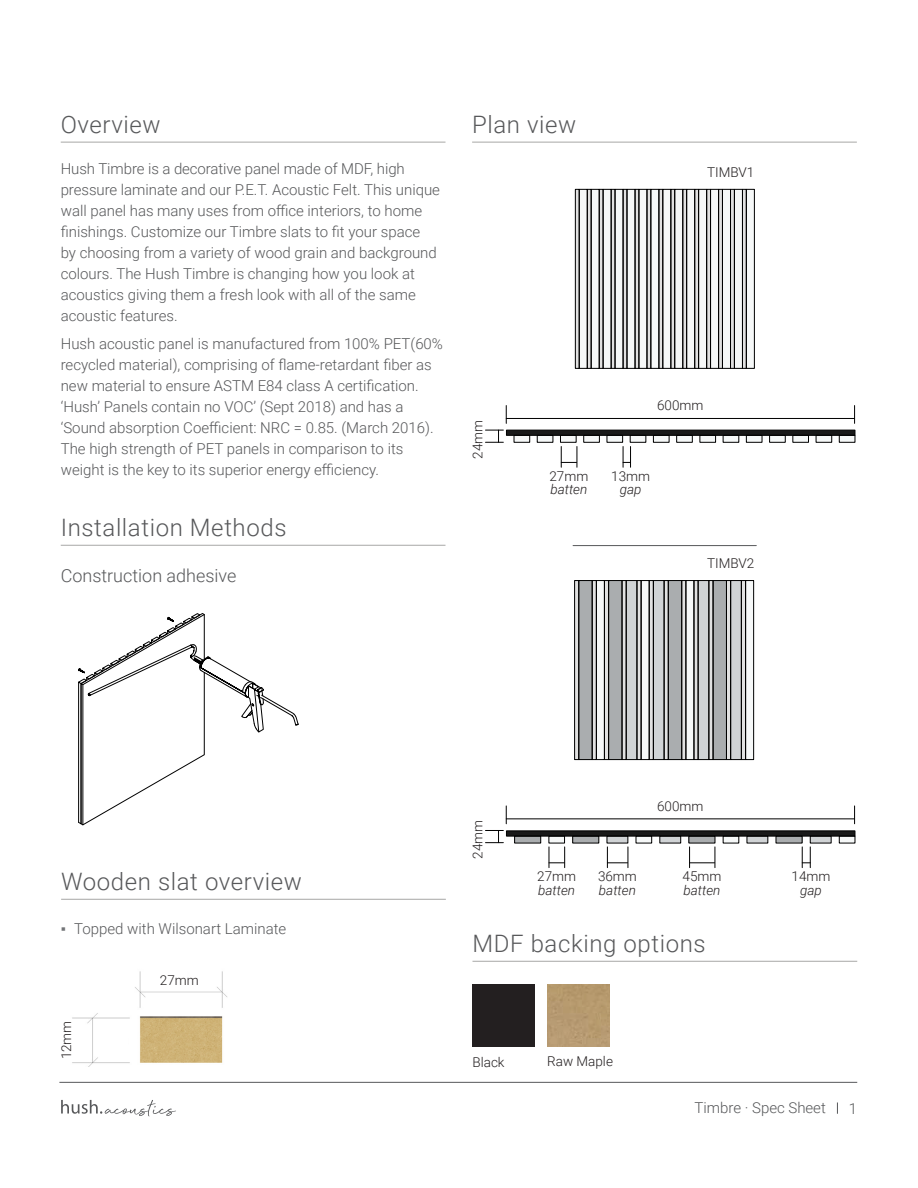
<style>
.page{position:relative;width:918px;height:1188px;background:#fff}
.page>*{position:absolute;margin:0;border:0;box-sizing:border-box;transform-origin:0 0}
.Subheader{font:300 24px "Roboto";letter-spacing:.025em;color:#57585a}
.Product_-_Header{font:300 18px "Roboto";color:#57585a}
.Hush_-_Body__blk{font:300 15px/21px "Roboto";color:#57585a}
.Body{font:300 13.5px "Roboto";color:#231f20}
.Body-2{font:italic 300 13.5px "Roboto";color:#231f20}
.s1{font-family:"Arial";font-weight:400;color:#727477}
</style>
<div class="page">
<svg style="left:837px;top:1102px;width:1px;height:12px"></svg>
<hr style="left:59px;top:1082px;width:798px;height:1px;background:#57585a">
<svg style="left:61px;top:1100px;width:115px;height:16px"></svg>
<hr style="left:61px;top:142px;width:385px;height:1px;background:#a7a7a6">
<hr style="left:61px;top:899px;width:385px;height:1px;background:#a7a7a6">
<hr style="left:61px;top:545px;width:385px;height:1px;background:#a7a7a6">
<svg style="left:78px;top:613px;width:221px;height:212px"></svg>
<img style="left:72px;top:971px;width:155px;height:95px">
<div style="left:174px;top:968px;width:13px;height:17px;background:#fff"></div>
<div style="left:101px;top:1032px;width:27px;height:16px;background:#fff"></div>
<hr style="left:472px;top:961px;width:385px;height:1px;background:#a7a7a6">
<div style="left:547px;top:985px;width:62px;height:62px;background:#b79a70"></div>
<div style="left:472px;top:985px;width:63px;height:62px;background:#231f20"></div>
<hr style="left:472px;top:142px;width:385px;height:1px;background:#a7a7a6">
<div style="left:722px;top:189px;width:9px;height:179px;background:#f6f8f8"></div>
<div style="left:639px;top:189px;width:8px;height:179px;background:#f6f8f8"></div>
<div style="left:663px;top:189px;width:8px;height:179px;background:#f6f8f8"></div>
<div style="left:687px;top:189px;width:8px;height:179px;background:#f6f8f8"></div>
<div style="left:699px;top:189px;width:8px;height:179px;background:#f6f8f8"></div>
<div style="left:734px;top:189px;width:8px;height:179px;background:#f6f8f8"></div>
<div style="left:675px;top:189px;width:8px;height:179px;background:#f6f8f8"></div>
<div style="left:579px;top:189px;width:8px;height:179px;background:#f6f8f8"></div>
<div style="left:603px;top:189px;width:8px;height:179px;background:#f6f8f8"></div>
<div style="left:591px;top:189px;width:8px;height:179px;background:#f6f8f8"></div>
<div style="left:651px;top:189px;width:8px;height:179px;background:#f6f8f8"></div>
<div style="left:627px;top:189px;width:8px;height:179px;background:#f6f8f8"></div>
<div style="left:615px;top:189px;width:8px;height:179px;background:#f6f8f8"></div>
<div style="left:746px;top:189px;width:8px;height:179px;background:#f6f8f8"></div>
<div style="left:711px;top:189px;width:8px;height:179px;background:#f6f8f8"></div>
<div style="left:639px;top:189px;width:8px;height:179px;border:1px solid #000"></div>
<div style="left:663px;top:189px;width:8px;height:179px;border:1px solid #000"></div>
<div style="left:687px;top:189px;width:8px;height:179px;border:1px solid #000"></div>
<div style="left:699px;top:189px;width:8px;height:179px;border:1px solid #000"></div>
<div style="left:734px;top:189px;width:9px;height:179px;border:1px solid #000"></div>
<div style="left:675px;top:189px;width:8px;height:179px;border:1px solid #000"></div>
<div style="left:579px;top:189px;width:8px;height:179px;border:1px solid #000"></div>
<div style="left:603px;top:189px;width:8px;height:179px;border:1px solid #000"></div>
<div style="left:591px;top:189px;width:8px;height:179px;border:1px solid #000"></div>
<div style="left:651px;top:189px;width:8px;height:179px;border:1px solid #000"></div>
<div style="left:615px;top:189px;width:8px;height:179px;border:1px solid #000"></div>
<div style="left:746px;top:189px;width:8px;height:179px;border:1px solid #000"></div>
<div style="left:711px;top:189px;width:8px;height:179px;border:1px solid #000"></div>
<div style="left:659px;top:189px;width:4px;height:179px;border:1px solid #000"></div>
<div style="left:623px;top:189px;width:4px;height:179px;border:1px solid #000"></div>
<div style="left:587px;top:189px;width:4px;height:179px;border:1px solid #000"></div>
<div style="left:695px;top:189px;width:4px;height:179px;border:1px solid #000"></div>
<div style="left:730px;top:189px;width:4px;height:179px;border:1px solid #000"></div>
<div style="left:719px;top:189px;width:4px;height:179px;border:1px solid #000"></div>
<div style="left:707px;top:189px;width:4px;height:179px;border:1px solid #000"></div>
<div style="left:671px;top:189px;width:4px;height:179px;border:1px solid #000"></div>
<div style="left:635px;top:189px;width:4px;height:179px;border:1px solid #000"></div>
<div style="left:611px;top:189px;width:4px;height:179px;border:1px solid #000"></div>
<div style="left:599px;top:189px;width:4px;height:179px;border:1px solid #000"></div>
<div style="left:742px;top:189px;width:4px;height:179px;border:1px solid #000"></div>
<div style="left:575px;top:189px;width:4px;height:179px;border:1px solid #000"></div>
<div style="left:647px;top:189px;width:4px;height:179px;border:1px solid #000"></div>
<div style="left:683px;top:189px;width:4px;height:179px;border:1px solid #000"></div>
<hr style="left:506px;top:418px;width:348px;height:1px;background:#000">
<svg style="left:854px;top:406px;width:1px;height:17px"></svg>
<svg style="left:506px;top:406px;width:1px;height:17px"></svg>
<svg style="left:485px;top:430px;width:370px;height:37px"></svg>
<div style="left:579px;top:581px;width:13px;height:179px;background:#aaadaf"></div>
<div style="left:668px;top:581px;width:14px;height:179px;background:#aaadaf"></div>
<div style="left:609px;top:581px;width:13px;height:179px;background:#aaadaf"></div>
<div style="left:713px;top:581px;width:13px;height:179px;background:#aaadaf"></div>
<div style="left:626px;top:581px;width:11px;height:179px;background:#d0d3d5"></div>
<div style="left:698px;top:581px;width:11px;height:179px;background:#d0d3d5"></div>
<div style="left:653px;top:581px;width:11px;height:179px;background:#d0d3d5"></div>
<div style="left:731px;top:581px;width:10px;height:179px;background:#d0d3d5"></div>
<div style="left:641px;top:581px;width:8px;height:179px;background:#f6f8f8"></div>
<div style="left:746px;top:581px;width:8px;height:179px;background:#f6f8f8"></div>
<div style="left:686px;top:581px;width:8px;height:179px;background:#f6f8f8"></div>
<div style="left:596px;top:581px;width:8px;height:179px;background:#f6f8f8"></div>
<div style="left:741px;top:581px;width:5px;height:179px;background:#e1e1e1"></div>
<div style="left:604px;top:581px;width:5px;height:179px;background:#e1e1e1"></div>
<div style="left:726px;top:581px;width:5px;height:179px;background:#e1e1e1"></div>
<div style="left:668px;top:581px;width:14px;height:179px;border:1px solid #000"></div>
<div style="left:609px;top:581px;width:13px;height:179px;border:1px solid #000"></div>
<div style="left:713px;top:581px;width:14px;height:179px;border:1px solid #000"></div>
<div style="left:626px;top:581px;width:11px;height:179px;border:1px solid #000"></div>
<div style="left:698px;top:581px;width:11px;height:179px;border:1px solid #000"></div>
<div style="left:653px;top:581px;width:11px;height:179px;border:1px solid #000"></div>
<div style="left:641px;top:581px;width:8px;height:179px;border:1px solid #000"></div>
<div style="left:746px;top:581px;width:8px;height:179px;border:1px solid #000"></div>
<div style="left:686px;top:581px;width:8px;height:179px;border:1px solid #000"></div>
<div style="left:596px;top:581px;width:8px;height:179px;border:1px solid #000"></div>
<div style="left:741px;top:581px;width:5px;height:179px;border:1px solid #000"></div>
<div style="left:592px;top:581px;width:4px;height:179px;border:1px solid #000"></div>
<div style="left:575px;top:581px;width:4px;height:179px;border:1px solid #000"></div>
<div style="left:664px;top:581px;width:4px;height:179px;border:1px solid #000"></div>
<div style="left:622px;top:581px;width:4px;height:179px;border:1px solid #000"></div>
<div style="left:604px;top:581px;width:5px;height:179px;border:1px solid #000"></div>
<div style="left:726px;top:581px;width:5px;height:179px;border:1px solid #000"></div>
<div style="left:649px;top:581px;width:4px;height:179px;border:1px solid #000"></div>
<div style="left:682px;top:581px;width:4px;height:179px;border:1px solid #000"></div>
<hr style="left:506px;top:819px;width:348px;height:1px;background:#000">
<svg style="left:854px;top:806px;width:1px;height:18px"></svg>
<svg style="left:506px;top:806px;width:1px;height:18px"></svg>
<svg style="left:485px;top:830px;width:370px;height:38px"></svg>
<hr style="left:573px;top:545px;width:183px;height:1px;background:#57585a">
<p class="Subheader" style="left:61px;top:107px;width:101px">Overview</p>
<p class="Hush_-_Body__blk" style="left:61px;top:158px;width:381px">Hush Timbre is a decorative panel made of MDF, high pressure laminate and our P.E.T. Acoustic Felt. This unique wall panel has many uses from office interiors, to home finishings. Customize our Timbre slats to fit your space<br>by choosing from a variety of wood grain and background colours. The Hush Timbre is changing how you look at acoustics giving them a fresh look with all of the same acoustic features.</p>
<p class="Hush_-_Body__blk" style="left:61px;top:332px;width:384px">Hush acoustic panel is manufactured from 100% PET(60% recycled material), comprising of flame-retardant fiber as new material to ensure ASTM E84 class A certification. ‘Hush’ Panels contain no VOC’ (Sept 2018) and has a ‘Sound absorption Coefficient: NRC = 0.85. (March 2016).<br>The high strength of PET panels in comparison to its weight is the key to its superior energy efficiency.</p>
<p class="Subheader" style="left:61px;top:511px;width:227px">Installation Methods</p>
<p class="Product_-_Header" style="left:61px;top:563px;width:177px">Construction adhesive</p>
<p class="Subheader" style="left:472px;top:107px;width:106px">Plan view</p>
<p class="Body" style="left:707px;top:162px;width:49px">TIMBV1</p>
<p class="Body" style="left:468px;top:459px;width:40px;rotate:-90deg">24mm</p>
<p class="Body" style="left:549px;top:467px;width:40px">27mm</p>
<p class="Body-2" style="left:550px;top:480px;width:39px">batten</p>
<p class="Body" style="left:657px;top:396px;width:48px">600mm</p>
<p class="Body" style="left:611px;top:467px;width:40px">13mm</p>
<p class="Body-2" style="left:620px;top:480px;width:23px">gap</p>
<p class="Body" style="left:707px;top:554px;width:49px">TIMBV2</p>
<p class="Subheader" style="left:61px;top:865px;width:242px">Wooden slat overview</p>
<p class="Hush_-_Body__blk" style="left:61px;top:918px;width:227px"><span class="s1">▪</span> Topped with Wilsonart Laminate</p>
<p class="Body" style="left:57px;top:1059px;width:40px;rotate:-90deg">12mm</p>
<p class="Body" style="left:160px;top:970px;width:40px">27mm</p>
<p class="Body" style="left:468px;top:859px;width:40px;rotate:-90deg">24mm</p>
<p class="Body" style="left:657px;top:797px;width:48px">600mm</p>
<p class="Body" style="left:537px;top:867px;width:40px">27mm</p>
<p class="Body" style="left:598px;top:867px;width:40px">36mm</p>
<p class="Body" style="left:683px;top:867px;width:40px">45mm</p>
<p class="Body-2" style="left:538px;top:880px;width:39px">batten</p>
<p class="Body-2" style="left:599px;top:880px;width:39px">batten</p>
<p class="Body-2" style="left:684px;top:880px;width:39px">batten</p>
<p class="Subheader" style="left:472px;top:927px;width:235px">MDF backing options</p>
<p class="Body" style="left:472px;top:1052px;width:34px">Black</p>
<p class="Body" style="left:547px;top:1052px;width:67px">Raw Maple</p>
<p class="Body" style="left:792px;top:867px;width:40px">14mm</p>
<p class="Body-2" style="left:800px;top:880px;width:23px">gap</p>
<p class="Hush_-_Body__blk" style="left:695px;top:1097px;width:133px">Timbre · Spec Sheet</p>
<p class="Hush_-_Body__blk" style="left:849px;top:1097px;width:10px">1</p>
</div>
